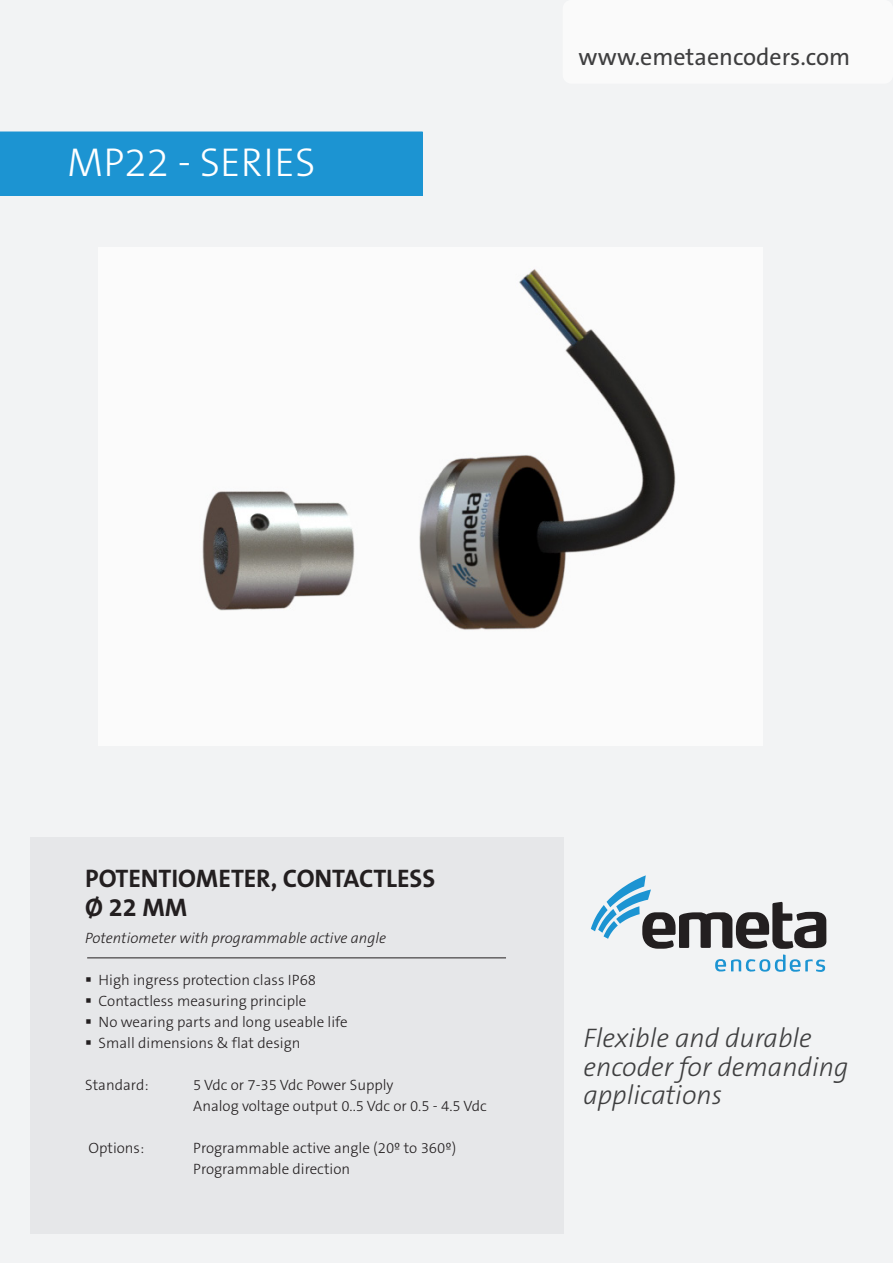
<style>
.page{position:relative;width:893px;height:1263px;background:#f2f3f4}
.page>*{position:absolute;margin:0;border:0;box-sizing:border-box;transform-origin:0 0}
.t1{font:300 40.5px "The Sans B3";color:#fff}
.t2{font:italic 300 27px/28.5px "The Sans B3";color:#3e3e3f}
.t3{font:700 25.5px "The Sans B7";letter-spacing:-.005em;color:#231f20}
.t4{font:24px "The Sans B5 Plain";color:#3e3e3f}
.t5{font:300 15px "The Sans B3";color:#231f20}
.t6{font:italic 300 15px "The Sans B3";color:#231f20}
</style>
<div class="page">
<div style="left:31px;top:837px;width:533px;height:396px;background:#e6e7e9"></div>
<svg style="left:591px;top:875px;width:235px;height:97px"></svg>
<div style="left:563px;top:0;width:330px;height:84px;background:#fff;border-radius:9px"></div>
<hr style="left:87px;top:957px;width:419px;height:1px;background:#231f20">
<div style="left:0;top:132px;width:422px;height:63px;background:#1c94d2"></div>
<div style="left:0;top:132px;width:422px;height:64px;border:1px solid #1c94d2"></div>
<img style="left:202px;top:269px;width:474px;height:362px">
<p class="t1" style="left:67px;top:141px;width:250px">MP22 - SERIES</p>
<p class="t4" style="left:578px;top:45px;width:273px">www.emetaencoders.com</p>
<p class="t3" style="left:85px;top:865px;width:352px">POTENTIOMETER, CONTACTLESS</p>
<p class="t3" style="left:85px;top:894px;width:104px">Ø 22 MM</p>
<p class="t6" style="left:85px;top:930px;width:302px">Potentiometer with programmable active angle</p>
<p class="t5" style="left:85px;top:972px;width:232px">▪ High ingress protection class IP68</p>
<p class="t5" style="left:85px;top:993px;width:223px">▪ Contactless measuring principle</p>
<p class="t5" style="left:85px;top:1014px;width:264px">▪ No wearing parts and long useable life</p>
<p class="t5" style="left:85px;top:1035px;width:217px">▪ Small dimensions &amp; flat design</p>
<p class="t5" style="left:85px;top:1077px;width:65px">Standard:</p>
<p class="t5" style="left:193px;top:1077px;width:202px">5 Vdc or 7-35 Vdc Power Supply</p>
<p class="t5" style="left:193px;top:1098px;width:295px">Analog voltage output 0..5 Vdc or 0.5 - 4.5 Vdc</p>
<p class="t5" style="left:88px;top:1140px;width:57px">Options:</p>
<p class="t5" style="left:193px;top:1140px;width:264px">Programmable active angle (20º to 360º)</p>
<p class="t5" style="left:193px;top:1161px;width:158px">Programmable direction</p>
<p class="t2" style="left:583px;top:1025px;width:267px">Flexible and durable encoder for demanding applications</p>
</div>
